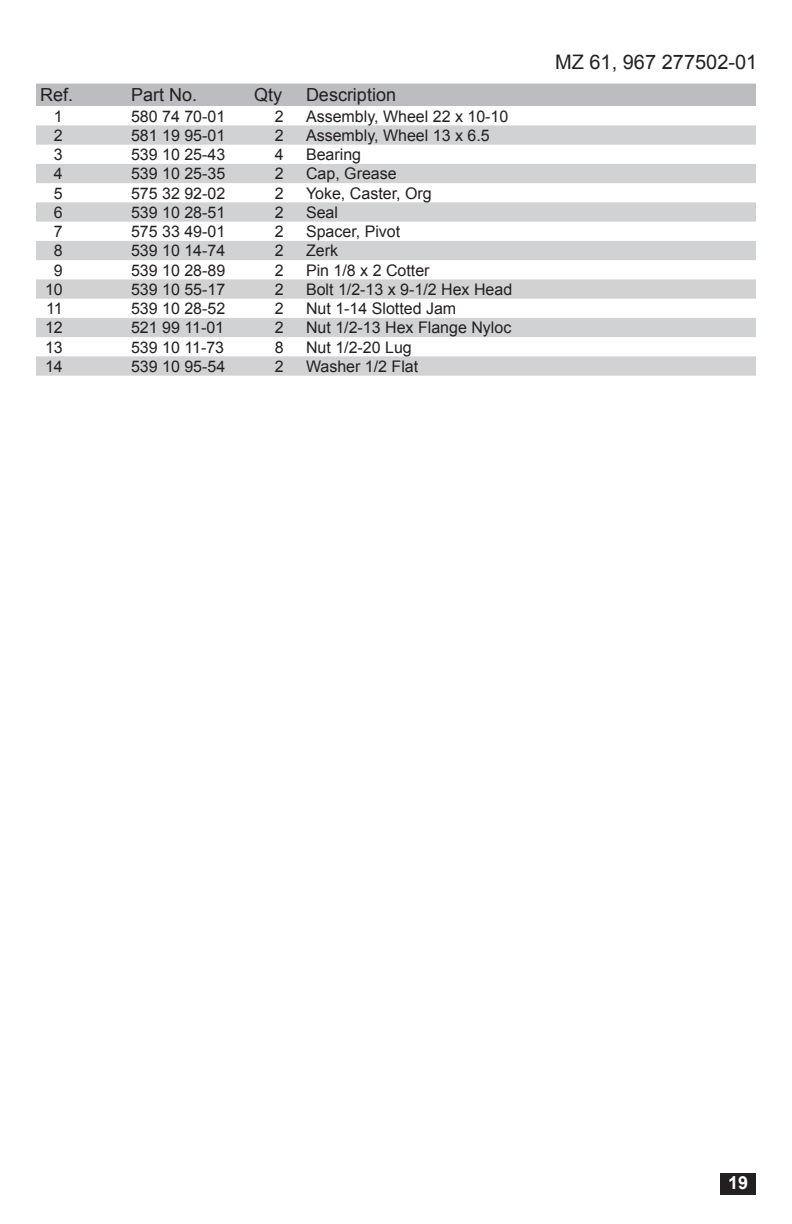
<style>
.page{position:relative;width:792px;height:1224px;background:#fff}
.page>*{position:absolute;margin:0;border:0;box-sizing:border-box;transform-origin:0 0}
.t1{font:20px "Arial";color:#231f20}
.Part_Head{font:18px "Arial";color:#231f20}
.t2{font:700 18px "Arial";color:#fff}
.PARTS{font:16px "Arial";color:#231f20}
</style>
<div class="page">
<div style="left:721px;top:1174px;width:35px;height:21px;background:#231f20"></div>
<div style="left:36px;top:84px;width:720px;height:22px;background:#bcbdc0"></div>
<svg style="left:36px;top:125px;width:720px;height:251px;fill:#d1d2d4"></svg>
<p class="Part_Head" style="left:40px;top:83px;width:35px">Ref.</p>
<p class="Part_Head" style="left:131px;top:83px;width:68px">Part No.</p>
<p class="Part_Head" style="left:254px;top:83px;width:30px">Qty</p>
<p class="Part_Head" style="left:306px;top:83px;width:92px">Description</p>
<p class="PARTS" style="left:54px;top:106px;width:10px">1</p>
<p class="PARTS" style="left:131px;top:106px;width:96px">580 74 70-01</p>
<p class="PARTS" style="left:275px;top:106px;width:10px">2</p>
<p class="PARTS" style="left:306px;top:106px;width:204px">Assembly, Wheel 22 x 10-10</p>
<p class="PARTS" style="left:54px;top:125px;width:10px">2</p>
<p class="PARTS" style="left:131px;top:125px;width:96px">581 19 95-01</p>
<p class="PARTS" style="left:275px;top:125px;width:10px">2</p>
<p class="PARTS" style="left:306px;top:125px;width:185px">Assembly, Wheel 13 x 6.5</p>
<p class="PARTS" style="left:54px;top:144px;width:10px">3</p>
<p class="PARTS" style="left:131px;top:144px;width:96px">539 10 25-43</p>
<p class="PARTS" style="left:275px;top:144px;width:10px">4</p>
<p class="PARTS" style="left:306px;top:144px;width:57px">Bearing</p>
<p class="PARTS" style="left:54px;top:163px;width:10px">4</p>
<p class="PARTS" style="left:131px;top:163px;width:96px">539 10 25-35</p>
<p class="PARTS" style="left:275px;top:163px;width:10px">2</p>
<p class="PARTS" style="left:306px;top:163px;width:92px">Cap, Grease</p>
<p class="PARTS" style="left:54px;top:183px;width:10px">5</p>
<p class="PARTS" style="left:131px;top:183px;width:96px">575 32 92-02</p>
<p class="PARTS" style="left:275px;top:183px;width:10px">2</p>
<p class="PARTS" style="left:306px;top:183px;width:127px">Yoke, Caster, Org</p>
<p class="PARTS" style="left:54px;top:202px;width:10px">6</p>
<p class="PARTS" style="left:131px;top:202px;width:96px">539 10 28-51</p>
<p class="PARTS" style="left:275px;top:202px;width:10px">2</p>
<p class="PARTS" style="left:306px;top:202px;width:34px">Seal</p>
<p class="PARTS" style="left:54px;top:221px;width:10px">7</p>
<p class="PARTS" style="left:131px;top:221px;width:96px">575 33 49-01</p>
<p class="PARTS" style="left:275px;top:221px;width:10px">2</p>
<p class="PARTS" style="left:306px;top:221px;width:96px">Spacer, Pivot</p>
<p class="PARTS" style="left:54px;top:240px;width:10px">8</p>
<p class="PARTS" style="left:131px;top:240px;width:96px">539 10 14-74</p>
<p class="PARTS" style="left:275px;top:240px;width:10px">2</p>
<p class="PARTS" style="left:306px;top:240px;width:33px">Zerk</p>
<p class="PARTS" style="left:54px;top:260px;width:10px">9</p>
<p class="PARTS" style="left:131px;top:260px;width:96px">539 10 28-89</p>
<p class="PARTS" style="left:275px;top:260px;width:10px">2</p>
<p class="PARTS" style="left:306px;top:260px;width:125px">Pin 1/8 x 2 Cotter</p>
<p class="PARTS" style="left:45px;top:279px;width:19px">10</p>
<p class="PARTS" style="left:131px;top:279px;width:96px">539 10 55-17</p>
<p class="PARTS" style="left:275px;top:279px;width:10px">2</p>
<p class="PARTS" style="left:306px;top:279px;width:208px">Bolt 1/2-13 x 9-1/2 Hex Head</p>
<p class="PARTS" style="left:46px;top:298px;width:18px">11</p>
<p class="PARTS" style="left:131px;top:298px;width:96px">539 10 28-52</p>
<p class="PARTS" style="left:275px;top:298px;width:10px">2</p>
<p class="PARTS" style="left:306px;top:298px;width:152px">Nut 1-14 Slotted Jam</p>
<p class="PARTS" style="left:45px;top:317px;width:19px">12</p>
<p class="PARTS" style="left:131px;top:317px;width:95px">521 99 11-01</p>
<p class="PARTS" style="left:275px;top:317px;width:10px">2</p>
<p class="PARTS" style="left:306px;top:317px;width:207px">Nut 1/2-13 Hex Flange Nyloc</p>
<p class="PARTS" style="left:45px;top:337px;width:19px">13</p>
<p class="PARTS" style="left:131px;top:337px;width:95px">539 10 11-73</p>
<p class="PARTS" style="left:275px;top:337px;width:10px">8</p>
<p class="PARTS" style="left:306px;top:337px;width:107px">Nut 1/2-20 Lug</p>
<p class="PARTS" style="left:45px;top:356px;width:19px">14</p>
<p class="PARTS" style="left:131px;top:356px;width:96px">539 10 95-54</p>
<p class="PARTS" style="left:275px;top:356px;width:10px">2</p>
<p class="PARTS" style="left:306px;top:356px;width:114px">Washer 1/2 Flat</p>
<p class="t1" style="left:555px;top:48px;width:204px">MZ 61, 967 277502-01</p>
<p class="t2" style="left:728px;top:1171px;width:22px">19</p>
</div>
